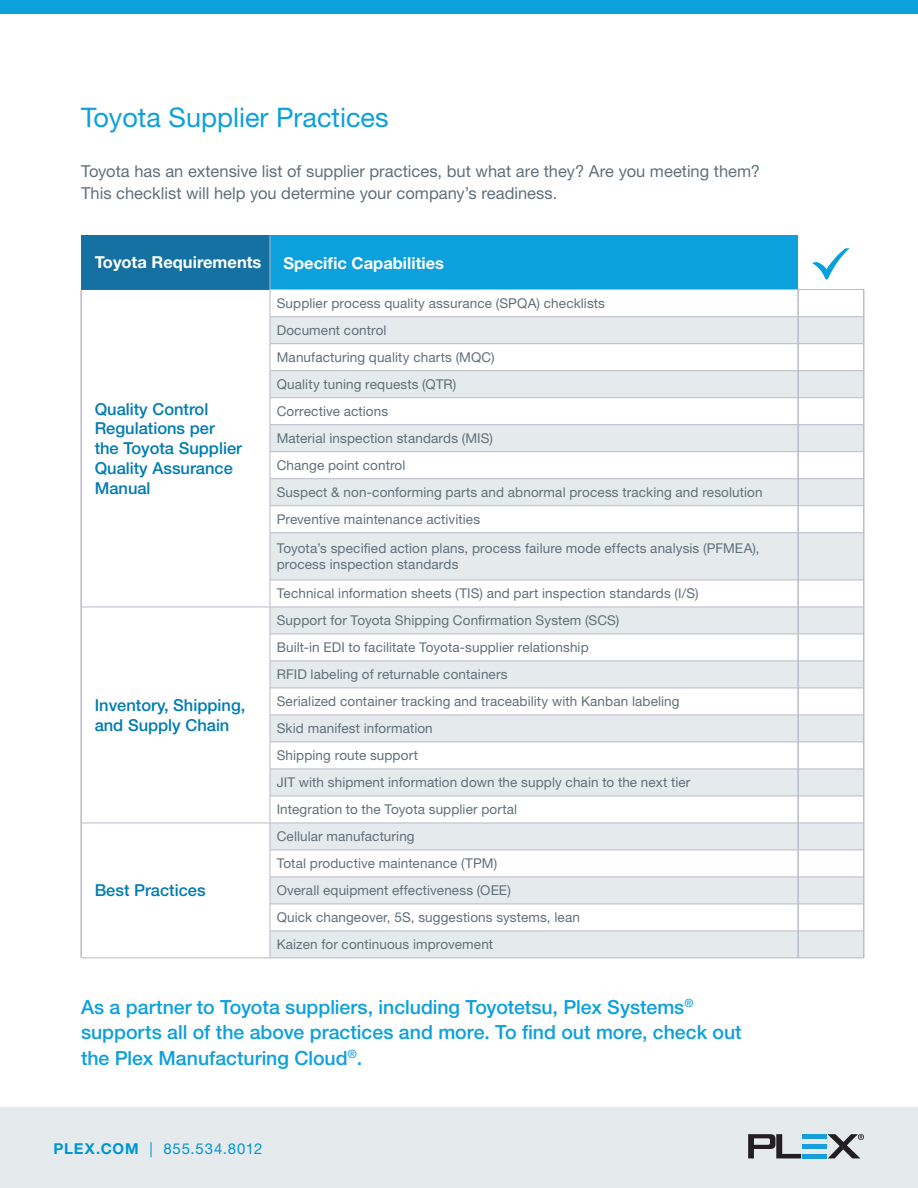
<style>
.page{position:relative;width:918px;height:1188px;background:#fff}
.page>*{position:absolute;margin:0;border:0;box-sizing:border-box;transform-origin:0 0}
.blue_headline{font:27px "Helvetica Neue LT Pro";color:#0ca0dc}
.copy{font:500 19.5px/25.5px "Helvetica Neue LT Pro";color:#0ca0dc}
.copy-2{font:16.5px/21.8px "Helvetica Neue LT Pro";color:#607079}
.t1{font:500 16.5px/19.8px "Helvetica Neue LT Pro";color:#007cb1}
.t2{font:700 16.5px "Helvetica Neue LT Pro";color:#fff}
.copy-3{font:15px "Helvetica Neue LT Pro";letter-spacing:.055em;color:#0096d5}
.copy-4{font:13.5px/16.2px "Helvetica Neue LT Pro";letter-spacing:.01em;color:#607079}
.s1{font-weight:700}
</style>
<div class="page">
<div style="left:0;top:1107px;width:918px;height:81px;background:#e5eaed"></div>
<div style="left:0;top:0;width:918px;height:14px;background:#0ca0dc"></div>
<svg style="left:748px;top:1134px;width:53px;height:24px"></svg>
<hr style="left:802px;top:1154px;width:25px;height:4px;background:#199eda">
<div style="left:802px;top:1134px;width:25px;height:5px;background:#199eda"></div>
<div style="left:802px;top:1144px;width:25px;height:5px;background:#199eda"></div>
<svg style="left:828px;top:1134px;width:36px;height:24px"></svg>
<div style="left:81px;top:236px;width:189px;height:54px;background:#1571a1"></div>
<div style="left:270px;top:236px;width:528px;height:54px;background:#0ca0dc"></div>
<hr style="left:81px;top:289px;width:189px;height:1px;background:#57626e">
<hr style="left:270px;top:236px;width:1px;height:53px;background:#bbb9c8">
<hr style="left:270px;top:289px;width:528px;height:1px;background:#bbb9c8">
<hr style="left:798px;top:289px;width:66px;height:1px;background:#bbb9c8">
<svg style="left:81px;top:290px;width:1px;height:243px"></svg>
<hr style="left:81px;top:533px;width:1px;height:47px;background:#bbb9c8">
<svg style="left:81px;top:580px;width:1px;height:378px"></svg>
<hr style="left:81px;top:607px;width:189px;height:1px;background:#bbb9c8">
<hr style="left:81px;top:823px;width:189px;height:1px;background:#bbb9c8">
<svg style="left:270px;top:290px;width:595px;height:668px"></svg>
<hr style="left:798px;top:931px;width:66px;height:1px;background:#bbb9c8">
<hr style="left:81px;top:958px;width:189px;height:1px;background:#bbb9c8">
<hr style="left:270px;top:958px;width:528px;height:1px;background:#bbb9c8">
<hr style="left:798px;top:958px;width:66px;height:1px;background:#bbb9c8">
<svg style="left:812px;top:248px;width:38px;height:32px"></svg>
<p class="blue_headline" style="left:81px;top:101px;width:309px">Toyota Supplier Practices</p>
<p class="copy-2" style="left:81px;top:160px;width:680px">Toyota has an extensive list of supplier practices, but what are they? Are you meeting them?<br>This checklist will help you determine your company’s readiness.</p>
<p class="t2" style="left:95px;top:252px;width:168px">Toyota Requirements</p>
<p class="t2" style="left:284px;top:252px;width:162px">Specific Capabilities</p>
<p class="t1" style="left:95px;top:399px;width:149px">Quality Control<br>Regulations per the Toyota Supplier<br>Quality Assurance<br>Manual</p>
<p class="t1" style="left:95px;top:695px;width:152px">Inventory, Shipping, and Supply Chain</p>
<p class="t1" style="left:95px;top:880px;width:112px">Best Practices</p>
<p class="copy-4" style="left:277px;top:295px;width:330px">Supplier process quality assurance (SPQA) checklists</p>
<p class="copy-4" style="left:277px;top:322px;width:111px">Document control</p>
<p class="copy-4" style="left:277px;top:349px;width:220px">Manufacturing quality charts (MQC)</p>
<p class="copy-4" style="left:277px;top:376px;width:181px">Quality tuning requests (QTR)</p>
<p class="copy-4" style="left:277px;top:403px;width:113px">Corrective actions</p>
<p class="copy-4" style="left:277px;top:430px;width:218px">Material inspection standards (MIS)</p>
<p class="copy-4" style="left:277px;top:457px;width:130px">Change point control</p>
<p class="copy-4" style="left:277px;top:484px;width:487px">Suspect &amp; non-conforming parts and abnormal process tracking and resolution</p>
<p class="copy-4" style="left:277px;top:511px;width:205px">Preventive maintenance activities</p>
<p class="copy-4" style="left:277px;top:540px;width:484px">Toyota’s specified action plans, process failure mode effects analysis (PFMEA), process inspection standards</p>
<p class="copy-4" style="left:277px;top:585px;width:423px">Technical information sheets (TIS) and part inspection standards (I/S)</p>
<p class="copy-4" style="left:277px;top:612px;width:344px">Support for Toyota Shipping Confirmation System (SCS)</p>
<p class="copy-4" style="left:277px;top:639px;width:313px">Built-in EDI to facilitate Toyota-supplier relationship</p>
<p class="copy-4" style="left:277px;top:666px;width:232px">RFID labeling of returnable containers</p>
<p class="copy-4" style="left:277px;top:693px;width:404px">Serialized container tracking and traceability with Kanban labeling</p>
<p class="copy-4" style="left:277px;top:720px;width:158px">Skid manifest information</p>
<p class="copy-4" style="left:277px;top:747px;width:143px">Shipping route support</p>
<p class="copy-4" style="left:277px;top:774px;width:415px">JIT with shipment information down the supply chain to the next tier</p>
<p class="copy-4" style="left:277px;top:801px;width:242px">Integration to the Toyota supplier portal</p>
<p class="copy-4" style="left:277px;top:828px;width:139px">Cellular manufacturing</p>
<p class="copy-4" style="left:277px;top:855px;width:222px">Total productive maintenance (TPM)</p>
<p class="copy-4" style="left:277px;top:882px;width:236px">Overall equipment effectiveness (OEE)</p>
<p class="copy-4" style="left:277px;top:909px;width:305px">Quick changeover, 5S, suggestions systems, lean</p>
<p class="copy-4" style="left:277px;top:936px;width:218px">Kaizen for continuous improvement</p>
<p class="copy" style="left:81px;top:994px;width:662px">As a partner to Toyota suppliers, including Toyotetsu, Plex Systems<sup>® </sup>supports all of the above practices and more. To find out more, check out the Plex Manufacturing Cloud<sup>®</sup>.</p>
<p class="copy-3" style="left:53px;top:1139px;width:210px"><span class="s1">PLEX.COM</span> | 855.534.8012</p>
</div>
